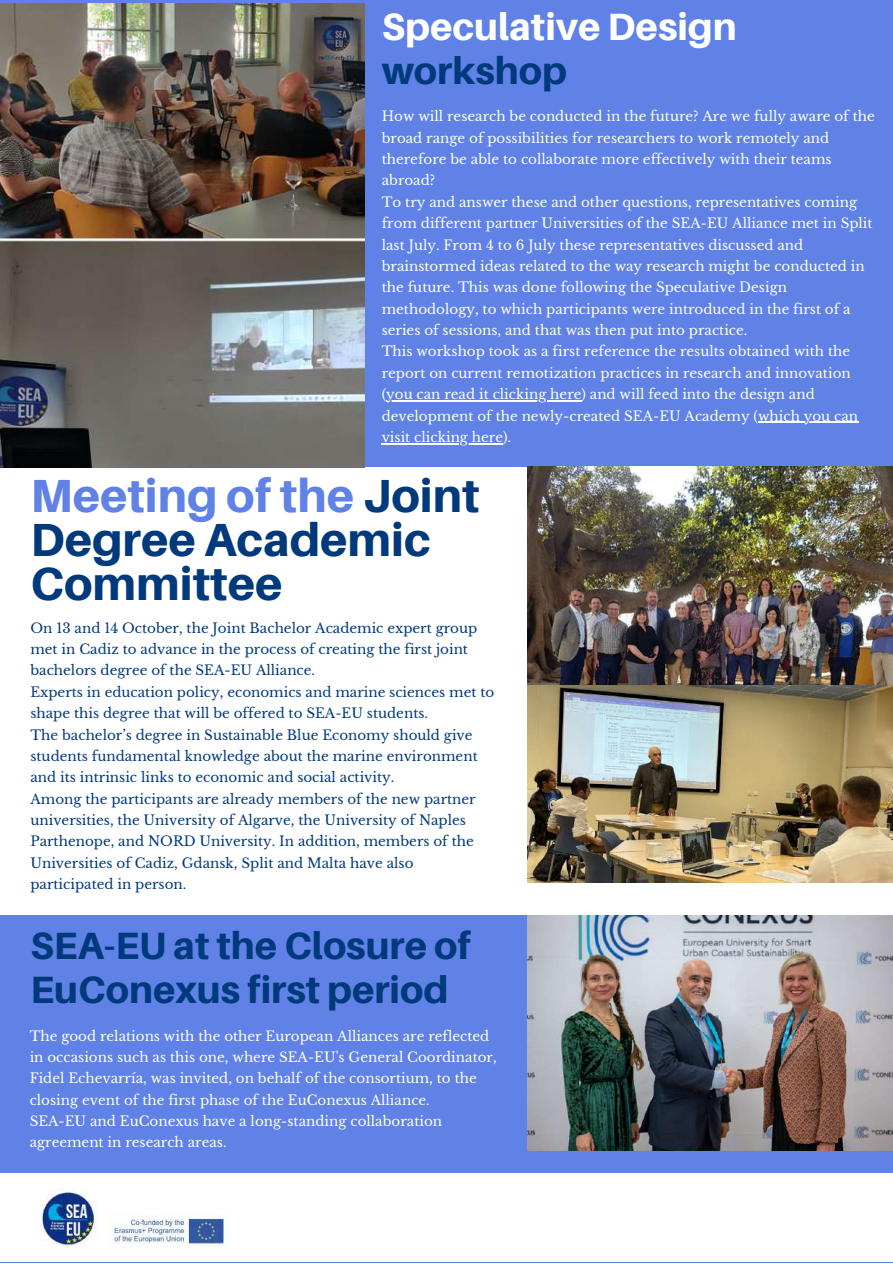
<style>
.page{position:relative;width:893px;height:1264px;background:#fff}
.page>*{position:absolute;margin:0;border:0;box-sizing:border-box;transform-origin:0 0}
.t1{font:800 46.5px/43.8px "Aileron";color:#013a7c}
.t2{font:800 37.95px/43.8px "Aileron";color:#013a7c}
.t3{font:800 37.95px "Aileron";color:#fff}
.t4{font:13.5px/21.3px "Libre Baskerville";color:#fff}
.t5{font:13.5px/21.3px "Libre Baskerville";color:#013a7c}
.s1{color:#6082e6}
</style>
<div class="page">
<div style="left:0;top:0;width:892px;height:467px;background:#6082e6"></div>
<img style="left:0;top:4px;width:364px;height:463px">
<hr style="left:386px;top:400px;width:195px;height:1px;background:#fff">
<hr style="left:758px;top:421px;width:100px;height:2px;background:#fff">
<hr style="left:382px;top:443px;width:121px;height:1px;background:#fff">
<img style="left:527px;top:466px;width:365px;height:220px">
<img style="left:527px;top:686px;width:365px;height:196px">
<div style="left:0;top:915px;width:892px;height:347px;background:#6082e6"></div>
<img style="left:527px;top:915px;width:365px;height:235px">
<div style="left:0;top:1173px;width:892px;height:88px;background:#fff"></div>
<img style="left:41px;top:1188px;width:57px;height:58px">
<img style="left:113px;top:1213px;width:111px;height:34px">
<h2 class="t3" style="left:382px;top:3px;width:356px">Speculative Design</h2>
<h2 class="t2" style="left:382px;top:48px;width:187px">workshop</h2>
<p class="t4" style="left:382px;top:106px;width:494px">How will research be conducted in the future? Are we fully aware of the broad range of possibilities for researchers to work remotely and therefore be able to collaborate more effectively with their teams abroad?<br>To try and answer these and other questions, representatives coming from different partner Universities of the SEA-EU Alliance met in Split last July. From 4 to 6 July these representatives discussed and brainstormed ideas related to the way research might be conducted in the future. This was done following the Speculative Design methodology, to which participants were introduced in the first of a series of sessions, and that was then put into practice.<br>This workshop took as a first reference the results obtained with the report on current remotization practices in research and innovation (you can read it clicking here) and will feed into the design and development of the newly-created SEA-EU Academy (which you can visit clicking here).</p>
<h1 class="t1" style="left:30px;top:473px;width:450px"><span class="s1">Meeting of the</span> Joint<br>Degree Academic<br>Committee</h1>
<p class="t5" style="left:30px;top:617px;width:465px">On 13 and 14 October, the Joint Bachelor Academic expert group met in Cadiz to advance in the process of creating the first joint bachelors degree of the SEA-EU Alliance.<br>Experts in education policy, economics and marine sciences met to shape this degree that will be offered to SEA-EU students.<br>The bachelor’s degree in Sustainable Blue Economy should give students fundamental knowledge about the marine environment and its intrinsic links to economic and social activity.<br>Among the participants are already members of the new partner universities, the University of Algarve, the University of Naples Parthenope, and NORD University. In addition, members of the Universities of Cadiz, Gdansk, Split and Malta have also participated in person.</p>
<h2 class="t2" style="left:30px;top:923px;width:442px">SEA-EU at the Closure of<br>EuConexus first period</h2>
<p class="t4" style="left:30px;top:1025px;width:468px">The good relations with the other European Alliances are reflected in occasions such as this one, where SEA-EU's General Coordinator, Fidel Echevarría, was invited, on behalf of the consortium, to the closing event of the first phase of the EuConexus Alliance.<br>SEA-EU and EuConexus have a long-standing collaboration agreement in research areas.</p>
</div>
